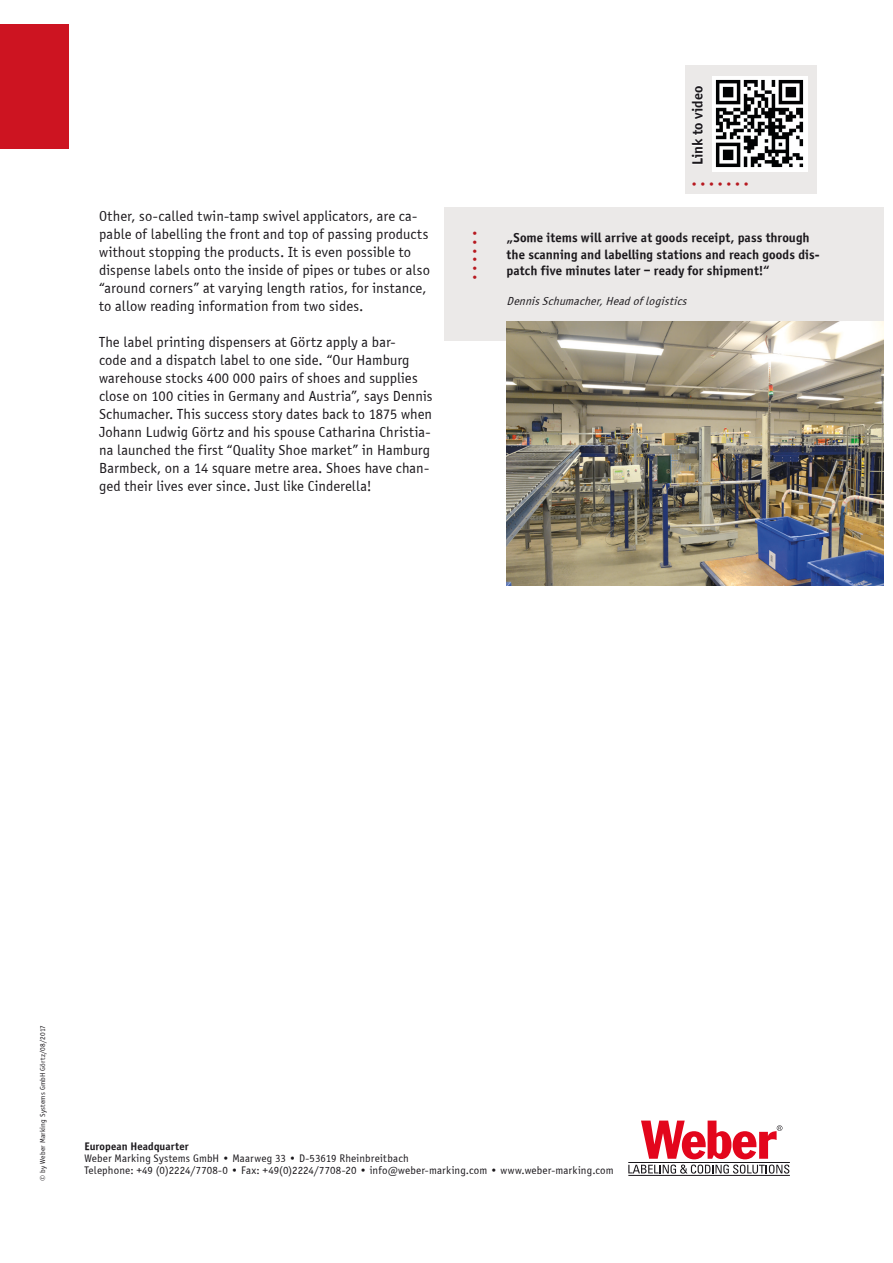
<style>
.page{position:relative;width:893px;height:1263px;background:#fff}
.page>*{position:absolute;margin:0;border:0;box-sizing:border-box;transform-origin:0 0}
.t1{font:15px/18px "Officina Sans";letter-spacing:.005em;color:#1b181c}
.t2{font:700 15px "Officina Sans";color:#1b181c}
.t3{font:700 13.5px/16.2px "Officina Sans";letter-spacing:.005em;color:#1b181c}
.t4{font:italic 12px "Officina Sans";color:#1b181c}
.t5{font:11.25px "Officina Sans";letter-spacing:.015em;color:#1b181c}
.t6{font:700 11.25px "Officina Sans";letter-spacing:.01em;color:#1b181c}
.t7{font:700 10.5px "Trebuchet MS";color:#b71920}
.t8{font:7.5px "Officina Sans";letter-spacing:.025em;color:#1b181c}
</style>
<div class="page">
<div style="left:444px;top:207px;width:440px;height:134px;background:#ebe9e8"></div>
<hr style="left:628px;top:1162px;width:162px;height:1px;background:#1b181c">
<hr style="left:628px;top:1175px;width:162px;height:1px;background:#1b181c">
<svg style="left:628px;top:1120px;width:161px;height:53px"></svg>
<div style="left:0;top:24px;width:68px;height:125px;background:#cd1421"></div>
<div style="left:685px;top:65px;width:132px;height:128px;background:#ebe9e8"></div>
<svg style="left:691px;top:86px;width:12px;height:79px"></svg>
<img style="left:712px;top:76px;width:96px;height:96px">
<img style="left:506px;top:321px;width:378px;height:264px">
<p class="t1" style="left:99px;top:207px;width:332px">Other, so-called twin-tamp swivel applicators, are ca&shy;pable of labelling the front and top of passing products without stopping the products. It is even possible to dispense labels onto the inside of pipes or tubes or also “around corners” at varying length ratios, for instance,</p>
<p class="t1" style="left:99px;top:297px;width:266px">to allow reading information from two sides.</p>
<p class="t1" style="left:99px;top:333px;width:335px">The label printing dispensers at Görtz apply a bar-<br>code and a dispatch label to one side. “Our Hamburg warehouse stocks 400 000 pairs of shoes and supplies close on 100 cities in Germany and Austria”, says Dennis Schumacher. This success story dates back to 1875 when Johann Ludwig Görtz and his spouse Catharina Christia&shy;na launched the first “Quality Shoe market” in Hamburg Barmbeck, on a 14 square metre area. Shoes have chan&shy;ged their lives ever since. Just like Cinderella!</p>
<p class="t7" style="left:468px;top:280px;width:50px;rotate:-90deg">• • • • • •</p>
<p class="t2" style="left:688px;top:165px;width:81px;rotate:-90deg">Link to video</p>
<p class="t7" style="left:692px;top:176px;width:59px">• • • • • • •</p>
<p class="t3" style="left:507px;top:230px;width:314px">„Some items will arrive at goods receipt, pass through the scanning and labelling stations and reach goods dis&shy;patch five minutes later – ready for shipment!“</p>
<p class="t4" style="left:507px;top:295px;width:185px">DennisSchumacher,Headof logistics</p>
<p class="t8" style="left:38px;top:1180px;width:157px;rotate:-90deg">© by Weber Marking Systems GmbH Görtz/08/2017</p>
<p class="t6" style="left:84px;top:1140px;width:106px">European Headquarter</p>
<p class="t5" style="left:84px;top:1152px;width:326px">Weber Marking Systems GmbH • Maarweg 33 • D-53619 Rheinbreitbach</p>
<p class="t5" style="left:84px;top:1164px;width:531px">Telephone: +49 (0)2224/7708-0 • Fax: +49(0)2224/7708-20 • info@weber-marking.com • www.weber-marking.com</p>
</div>
